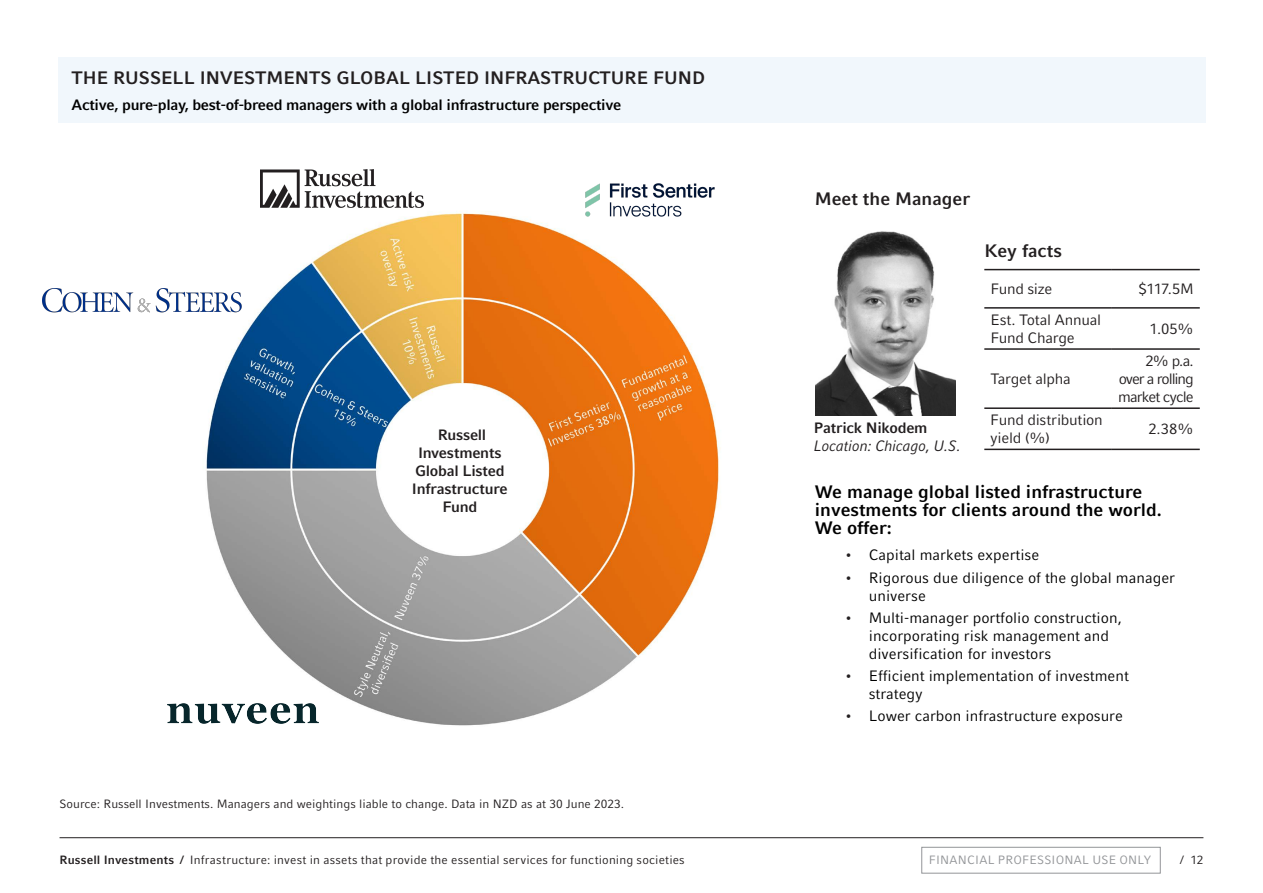
<style>
.page{position:relative;width:1263px;height:893px;background:#fff}
.page>*{position:absolute;margin:0;border:0;box-sizing:border-box;transform-origin:0 0}
.t1{font:700 18px/18px "Compatil Fact LT Pro";color:#000}
.t2{font:700 18px "Compatil Fact LT Pro";color:#231f20}
.t3{font:15px/18px "Compatil Fact LT Pro";color:#000}
.t4{font:15px/18px "Compatil Fact LT Pro";letter-spacing:-.02em;color:#231f20}
.t5{font:700 15px "Compatil Fact LT Pro";letter-spacing:-.02em;color:#000}
.t6{font:700 15px/18px "Compatil Fact LT Pro";letter-spacing:-.015em;color:#231f20;text-align:center}
.t7{font:italic 15px "Compatil Fact LT Pro";letter-spacing:-.015em;color:#231f20}
.t8{font:12px "Compatil Fact LT Pro";letter-spacing:.005em;color:#231f20}
.t9{font:12px "Compatil Fact LT Pro";letter-spacing:.015em;color:#939598}
.s1{color:#231f20}
.s2{font-weight:700}
</style>
<div class="page">
<img style="left:160px;top:206px;width:561px;height:520px">
<div style="left:59px;top:57px;width:1147px;height:66px;background:#f1f7fc"></div>
<hr style="left:60px;top:837px;width:1143px;height:1px;background:#231f20">
<img style="left:815px;top:231px;width:140px;height:184px">
<hr style="left:984px;top:269px;width:128px;height:1px;background:#231f20">
<hr style="left:1112px;top:269px;width:88px;height:1px;background:#231f20">
<hr style="left:984px;top:307px;width:128px;height:2px;background:#231f20">
<hr style="left:1112px;top:307px;width:88px;height:2px;background:#231f20">
<hr style="left:984px;top:348px;width:128px;height:2px;background:#231f20">
<hr style="left:1112px;top:348px;width:88px;height:2px;background:#231f20">
<hr style="left:984px;top:407px;width:128px;height:2px;background:#231f20">
<hr style="left:1112px;top:407px;width:88px;height:2px;background:#231f20">
<hr style="left:984px;top:449px;width:128px;height:1px;background:#231f20">
<hr style="left:1112px;top:449px;width:88px;height:1px;background:#231f20">
<img style="left:43px;top:289px;width:199px;height:24px">
<img style="left:261px;top:170px;width:163px;height:38px">
<img style="left:571px;top:183px;width:150px;height:48px">
<img style="left:167px;top:703px;width:151px;height:20px">
<div style="left:921px;top:847px;width:239px;height:26px;border:1px solid #939598"></div>
<p class="t2" style="left:72px;top:67px;width:635px">THE RUSSELL INVESTMENTS GLOBAL LISTED INFRASTRUCTURE FUND</p>
<p class="t5" style="left:72px;top:96px;width:551px">Active, pure-play, best-of-breed managers with a global infrastructure perspective</p>
<p class="t6" style="left:412px;top:426px;width:97px">Russell<br>Investments<br>Global Listed<br>Infrastructure<br>Fund</p>
<p class="t8" style="left:60px;top:797px;width:566px">Source: Russell Investments. Managers and weightings liable to change. Data in NZD as at 30 June 2023.</p>
<p class="t2" style="left:815px;top:188px;width:157px">Meet the Manager</p>
<p class="t6" style="left:814px;top:419px;width:115px">Patrick Nikodem</p>
<p class="t7" style="left:814px;top:437px;width:149px">Location: Chicago, U.S.</p>
<p class="t2" style="left:984px;top:240px;width:79px">Key facts</p>
<p class="t4" style="left:990px;top:280px;width:64px">Fund size</p>
<p class="t4" style="left:1138px;top:280px;width:57px">$117.5M</p>
<p class="t4" style="left:990px;top:311px;width:112px">Est. Total Annual<br>Fund Charge</p>
<p class="t4" style="left:1149px;top:320px;width:46px">1.05%</p>
<p class="t4" style="left:990px;top:370px;width:82px">Target alpha</p>
<p class="t4" style="left:1118px;top:352px;width:77px;text-align:justify;text-indent:27px">2% p.a. over a rolling market cycle</p>
<p class="t4" style="left:990px;top:411px;width:114px">Fund distribution yield (%)</p>
<p class="t4" style="left:1148px;top:420px;width:47px">2.38%</p>
<p class="t1" style="left:815px;top:483px;width:348px">We manage global listed infrastructure investments for clients around the world.<br>We offer:</p>
<p class="t3" style="left:844px;top:546px;width:196px"><span class="s1">•</span> Capital markets expertise</p>
<p class="t3" style="left:869px;top:568px;width:308px;text-indent:-24px"><span class="s1">•</span> Rigorous due diligence of the global manager universe</p>
<p class="t3" style="left:869px;top:609px;width:255px;text-indent:-24px"><span class="s1">•</span> Multi-manager portfolio construction, incorporating risk management and diversification for investors</p>
<p class="t3" style="left:869px;top:667px;width:261px;text-indent:-24px"><span class="s1">•</span> Efficient implementation of investment strategy</p>
<p class="t3" style="left:844px;top:707px;width:280px"><span class="s1">•</span> Lower carbon infrastructure exposure</p>
<p class="t9" style="left:929px;top:852px;width:224px">FINANCIAL PROFESSIONAL USE ONLY</p>
<p class="t8" style="left:60px;top:852px;width:627px"><span class="s2">Russell Investments /</span> Infrastructure: invest in assets that provide the essential services for functioning societies</p>
<p class="t8" style="left:1180px;top:852px;width:25px">/ 12</p>
</div>
